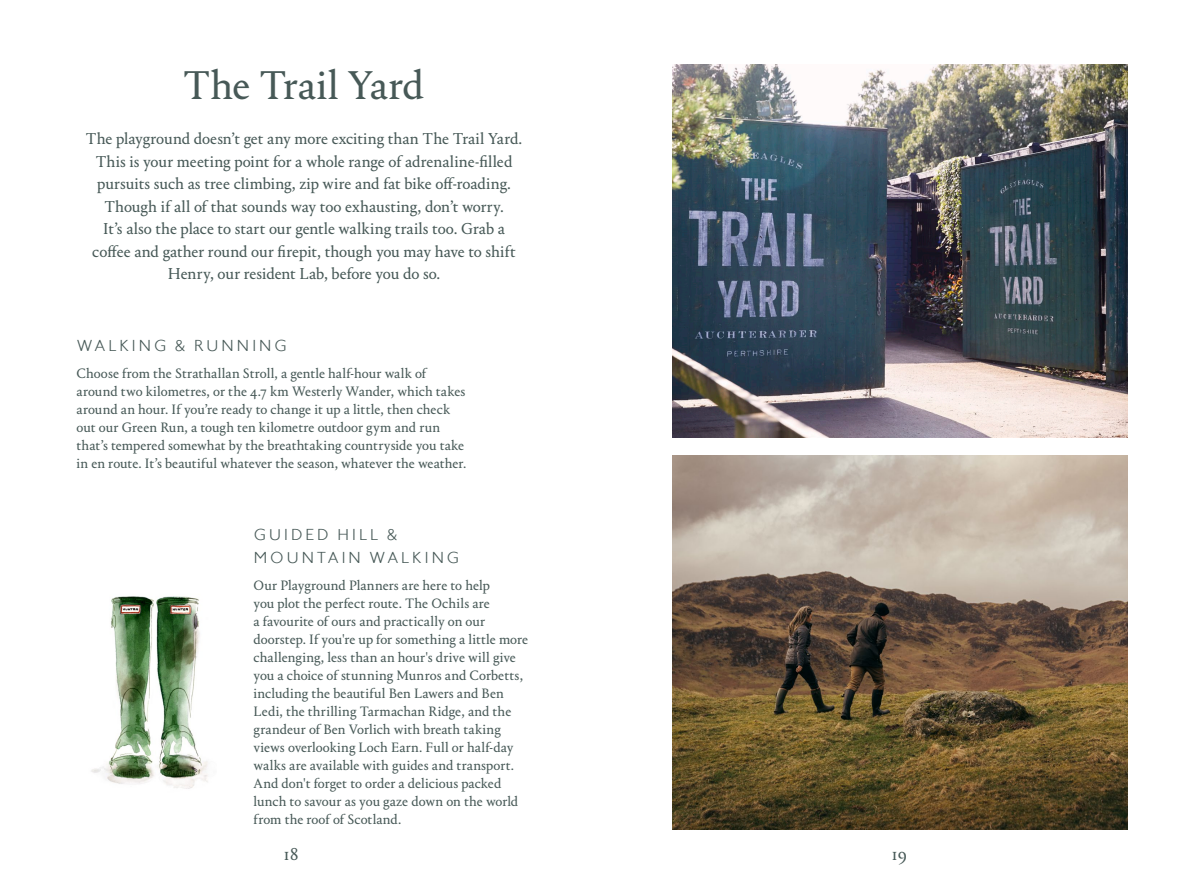
<style>
.page{position:relative;width:1191px;height:893px;background:#fff}
.page>*{position:absolute;margin:0;border:0;box-sizing:border-box;transform-origin:0 0}
.t1{font:42px "Portrait Text";letter-spacing:-.02em;color:#475957}
.t2{font:18px "Portrait Text";color:#475957}
.t3{font:16.5px/22.5px "Portrait Text";letter-spacing:-.01em;color:#475957;text-align:center}
.t4{font:300 16.5px/22.5px "Johnston ITC";letter-spacing:.18em;color:#475957}
.t5{font:14.25px/18px "Portrait Text";letter-spacing:-.005em;color:#475957}
</style>
<div class="page">
<img style="left:672px;top:455px;width:455px;height:374px">
<img style="left:672px;top:64px;width:455px;height:374px">
<img style="left:91px;top:596px;width:117px;height:193px">
<h1 class="t1" style="left:183px;top:55px;width:242px">The Trail Yard</h1>
<p class="t3" style="left:86px;top:127px;width:438px">The playground doesn’t get any more exciting than The Trail Yard.<br>This is your meeting point for a whole range of adrenaline-filled pursuits such as tree climbing, zip wire and fat bike off-roading.<br>Though if all of that sounds way too exhausting, don’t worry.<br>It’s also the place to start our gentle walking trails too. Grab a coffee and gather round our firepit, though you may have to shift Henry, our resident Lab, before you do so.</p>
<p class="t4" style="left:77px;top:334px;width:212px">WALKING &amp; RUNNING</p>
<p class="t5" style="left:77px;top:364px;width:391px">Choose from the Strathallan Stroll, a gentle half-hour walk of around two kilometres, or the 4.7 km Westerly Wander, which takes around an hour. If you’re ready to change it up a little, then check out our Green Run, a tough ten kilometre outdoor gym and run that’s tempered somewhat by the breathtaking countryside you take in en route. It’s beautiful whatever the season, whatever the weather.</p>
<p class="t4" style="left:254px;top:523px;width:207px">GUIDED HILL &amp;<br>MOUNTAIN WALKING</p>
<p class="t5" style="left:254px;top:575px;width:276px">Our Playground Planners are here to help<br>you plot the perfect route. The Ochils are<br>a favourite of ours and practically on our doorstep. If you're up for something a little more challenging, less than an hour's drive will give you a choice of stunning Munros and Corbetts, including the beautiful Ben Lawers and Ben Ledi, the thrilling Tarmachan Ridge, and the grandeur of Ben Vorlich with breath taking views overlooking Loch Earn. Full or half-day walks are available with guides and transport.<br>And don't forget to order a delicious packed lunch to savour as you gaze down on the world from the roof of Scotland.</p>
<p class="t2" style="left:284px;top:841px;width:16px">18</p>
<p class="t2" style="left:892px;top:841px;width:17px">19</p>
</div>
